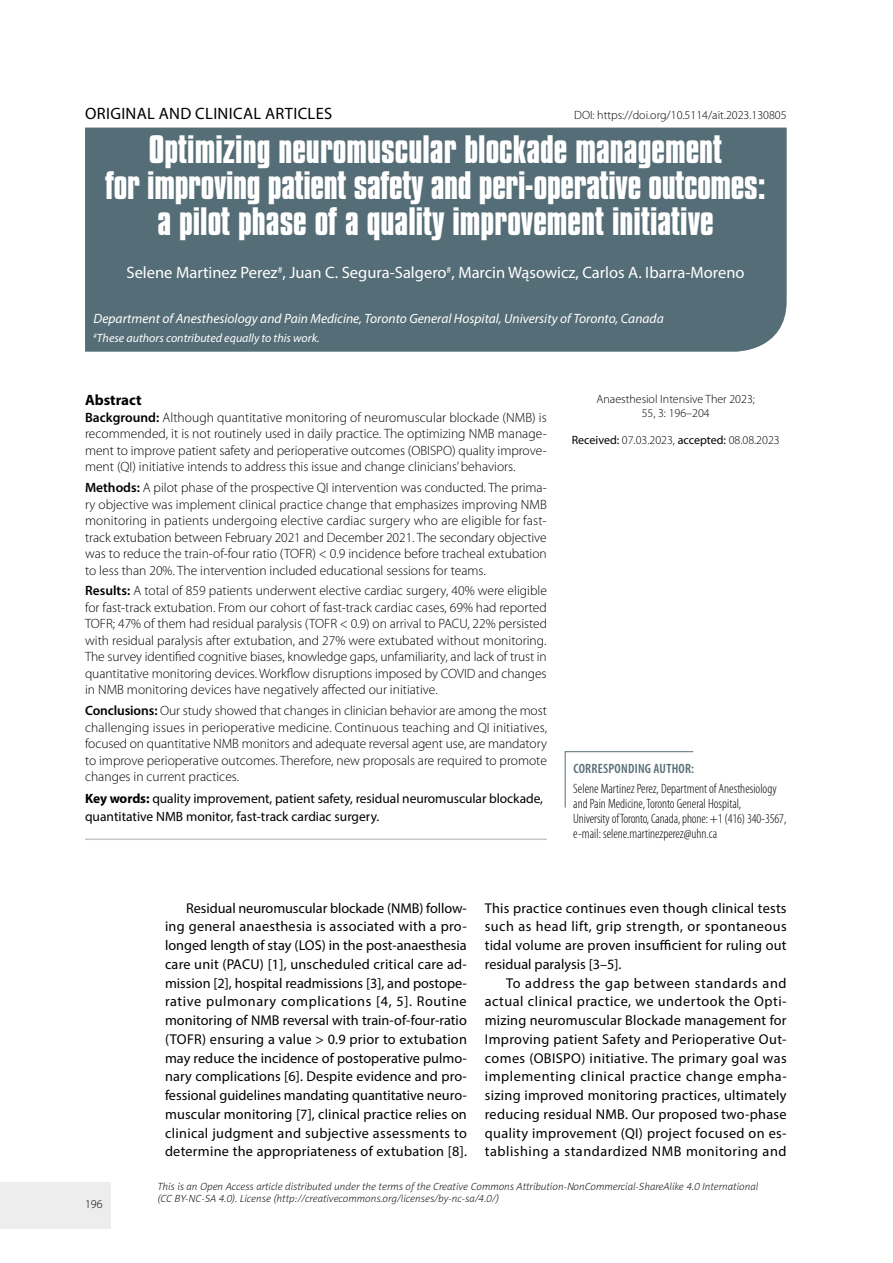
<style>
.page{position:relative;width:893px;height:1263px;background:#fff}
.page>*{position:absolute;margin:0;border:0;box-sizing:border-box;transform-origin:0 0}
.t1{font:700 33px/36px "Compacta PL";color:#fff;text-align:center}
.t2{font:16.5px "Myriad Pro";color:#fff}
.t3{font:16.5px "Myriad Pro";letter-spacing:.02em;color:#000}
.t4{font:700 15px "Myriad Pro";color:#000}
.t5{font:14.25px/18.8px "Myriad Pro";letter-spacing:.02em;color:#000;text-align:justify}
.t6{font:300 13.5px/16.5px "Myriad Pro";color:#000;text-align:justify}
.t7{font:300 condensed 13.5px/15px "Myriad Pro";color:#000}
.t8{font:13.5px/18px "Myriad Pro";letter-spacing:-.005em;color:#000}
.t9{font:italic 13.5px "Myriad Pro";color:#fff}
.t10{font:600 condensed 13.5px "Myriad Pro";letter-spacing:.02em;color:#556d76}
.t11{font:300 12px/13.5px "Myriad Pro";color:#000;text-align:center}
.t12{font:italic 12px "Myriad Pro";color:#fff}
.t13{font:italic 10.5px/12px "Naomi Sans EFN Thin";color:#000}
.s1{font-weight:600}
.s2{font-weight:700}
.s3{font-weight:400}
</style>
<div class="page">
<div style="left:0;top:1182px;width:111px;height:47px;background:#ededed"></div>
<div style="left:85px;top:128px;width:702px;height:224px;background:#556d76"></div>
<svg style="left:564px;top:751px;width:130px;height:57px"></svg>
<hr style="left:85px;top:838px;width:462px;height:2px;background:#c6c6c6">
<p class="t3" style="left:85px;top:103px;width:249px">ORIGINAL AND CLINICAL ARTICLES</p>
<p class="t11" style="left:574px;top:108px;width:214px">DOI: https://doi.org/10.5114/ait.2023.130805</p>
<h1 class="t1" style="left:105px;top:132px;width:662px">Optimizing neuromuscular blockade management<br>for improving patient safety and peri-operative outcomes: a pilot phase of a quality improvement initiative</h1>
<p class="t2" style="left:126px;top:263px;width:620px">Selene Martinez Perez<sup>#</sup>, Juan C. Segura-Salgero<sup>#</sup>, Marcin Wąsowicz, Carlos A. Ibarra-Moreno</p>
<p class="t9" style="left:94px;top:310px;width:572px">Department of Anesthesiology and Pain Medicine, Toronto General Hospital, University of Toronto, Canada</p>
<p class="t12" style="left:94px;top:331px;width:228px"><sup>#</sup>These authors contributed equally to this work.</p>
<p class="t4" style="left:85px;top:391px;width:58px">Abstract</p>
<p class="t6" style="left:85px;top:409px;width:463px"><span class="s1">Background:</span> Although quantitative monitoring of neuromuscular blockade (NMB) is recommended, it is not routinely used in daily practice. The optimizing NMB manage&shy;ment to improve patient safety and perioperative outcomes (OBISPO) quality improve&shy;ment (QI) initiative intends to address this issue and change clinicians’ behaviors.</p>
<p class="t6" style="left:85px;top:479px;width:463px"><span class="s1">Methods:</span> A pilot phase of the prospective QI intervention was conducted. The prima&shy;ry objective was implement clinical practice change that emphasizes improving NMB monitoring in patients undergoing elective cardiac surgery who are eligible for fast&shy;track extubation between February 2021 and December 2021. The secondary objective was to reduce the train-of-four ratio (TOFR) &lt; 0.9 incidence before tracheal extubation to less than 20%. The intervention included educational sessions for teams.</p>
<p class="t6" style="left:85px;top:583px;width:463px"><span class="s1">Results:</span> A total of 859 patients underwent elective cardiac surgery, 40% were eligible for fast-track extubation. From our cohort of fast-track cardiac cases, 69% had reported TOFR; 47% of them had residual paralysis (TOFR &lt; 0.9) on arrival to PACU, 22% persisted with residual paralysis after extubation, and 27% were extubated without monitoring.<br>The survey identified cognitive biases, knowledge gaps, unfamiliarity, and lack of trust in quantitative monitoring devices. Workflow disruptions imposed by COVID and changes in NMB monitoring devices have negatively affected our initiative.</p>
<p class="t6" style="left:85px;top:702px;width:463px"><span class="s1">Conclusions:</span> Our study showed that changes in clinician behavior are among the most challenging issues in perioperative medicine. Continuous teaching and QI initiatives, focused on quantitative NMB monitors and adequate reversal agent use, are mandatory to improve perioperative outcomes. Therefore, new proposals are required to promote changes in current practices.</p>
<p class="t8" style="left:85px;top:790px;width:459px"><span class="s2">Key words:</span> quality improvement, patient safety, residual neuromuscular blockade, quantitative NMB monitor, fast-track cardiac surgery.</p>
<p class="t11" style="left:596px;top:392px;width:160px">Anaesthesiol Intensive Ther 2023;<br>55, 3: 196–204</p>
<p class="t11" style="left:572px;top:433px;width:209px"><span class="s3">Received:</span> 07.03.2023, <span class="s3">accepted:</span> 08.08.2023</p>
<p class="t10" style="left:573px;top:760px;width:122px">CORRESPONDING AUTHOR:</p>
<p class="t7" style="left:573px;top:780px;width:215px">Selene Martinez Perez, Department of Anesthesiology and Pain Medicine, Toronto General Hospital,<br>University of Toronto, Canada, phone: +1 (416) 340-3567, e-mail: selene.martinezperez@uhn.ca</p>
<p class="t11" style="left:85px;top:1197px;width:19px">196</p>
<p class="t5" style="left:165px;top:898px;width:303px;text-indent:21px">Residual neuromuscular blockade (NMB) follow&shy;ing general anaesthesia is associated with a pro&shy;longed length of stay (LOS) in the post-anaesthesia care unit (PACU) [1], unscheduled critical care ad&shy;mission [2], hospital readmissions [3], and postope&shy;rative pulmonary complications [4, 5]. Routine monitoring of NMB reversal with train-of-four-ratio (TOFR) ensuring a value &gt; 0.9 prior to extubation may reduce the incidence of postoperative pulmo&shy;nary complications [6]. Despite evidence and pro&shy;fessional guidelines mandating quantitative neuro&shy;muscular monitoring [7], clinical practice relies on clinical judgment and subjective assessments to determine the appropriateness of extubation [8].</p>
<p class="t5" style="left:485px;top:898px;width:303px">This practice continues even though clinical tests such as head lift, grip strength, or spontaneous tidal volume are proven insufficient for ruling out residual paralysis [3–5].</p>
<p class="t5" style="left:485px;top:973px;width:303px;text-indent:21px">To address the gap between standards and actual clinical practice, we undertook the Opti&shy;mizing neuromuscular Blockade management for Improving patient Safety and Perioperative Out&shy;comes (OBISPO) initiative. The primary goal was implementing clinical practice change empha&shy;sizing improved monitoring practices, ultimately reducing residual NMB. Our proposed two-phase quality improvement (QI) project focused on es&shy;tablishing a standardized NMB monitoring and</p>
<p class="t13" style="left:157px;top:1180px;width:602px">This is an Open Access article distributed under the terms of the Creative Commons Attribution-NonCommercial-ShareAlike 4.0 International (CC BY-NC-SA 4.0). License (http://creativecommons.org/licenses/by-nc-sa/4.0/)</p>
</div>
